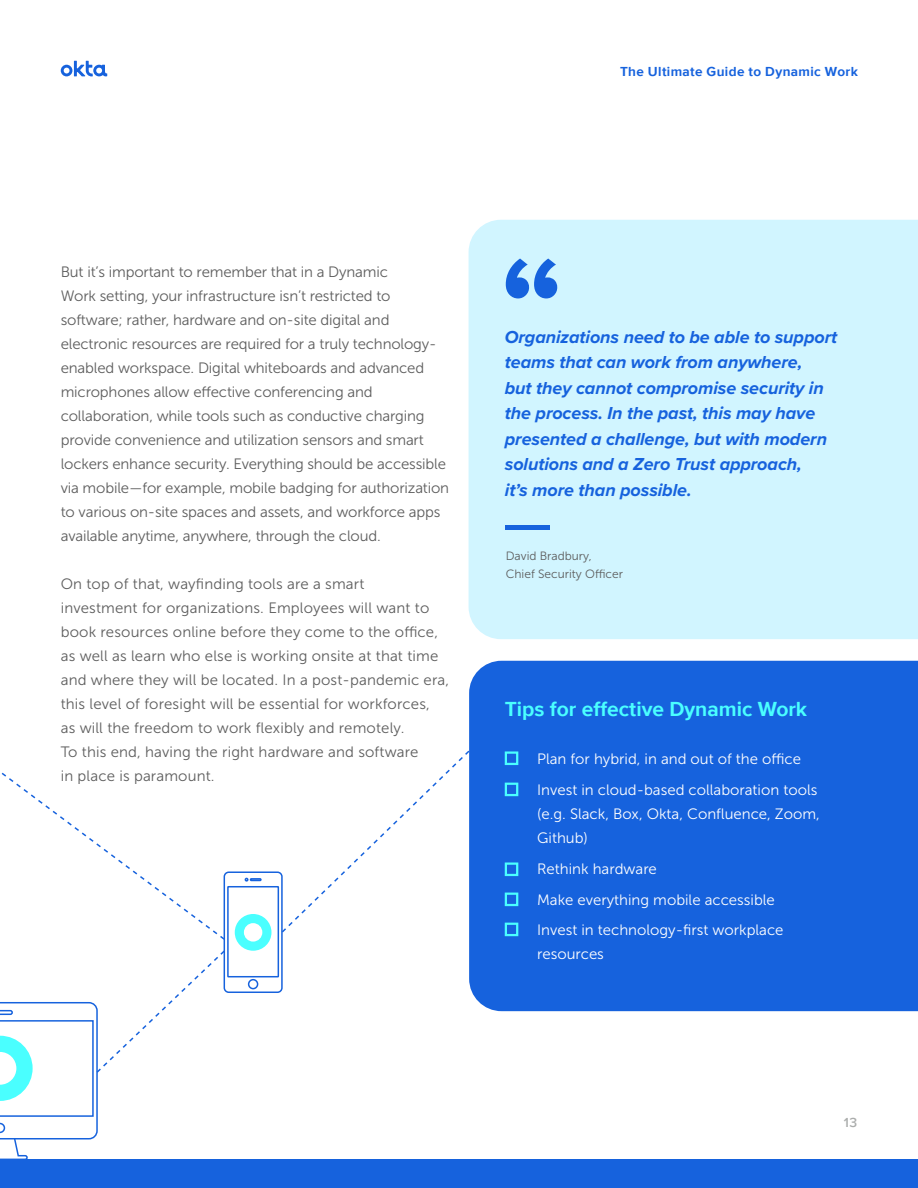
<style>
.page{position:relative;width:918px;height:1188px;background:#fff}
.page>*{position:absolute;margin:0;border:0;box-sizing:border-box;transform-origin:0 0}
.t1{font:700 21px "Proxima Nova";color:#4affff}
.t2{font:italic 700 18px/25.5px "Proxima Nova";letter-spacing:-.005em;color:#1662dd}
.t3{font:15px/24px "Museo Sans 300";letter-spacing:-.01em;color:#5d5d5d}
.t4{font:15px/24px "Museo Sans 300";letter-spacing:.01em;color:#5d5d5d}
.t5{font:15px/30.8px "Museo Sans 300";color:#fff}
.t6{font:700 13.5px "Proxima Nova";letter-spacing:.03em;color:#1662dd}
.t7{font:600 13.5px "Proxima Nova";color:#abadac}
.t8{font:12px/18px "Museo Sans 300";color:#5d5d5d}
</style>
<div class="page">
<svg style="left:61px;top:61px;width:46px;height:15px"></svg>
<div style="left:0;top:1160px;width:918px;height:28px;background:#1662dd"></div>
<div style="left:469px;top:661px;width:449px;height:350px;background:#1662dd"></div>
<div style="left:469px;top:220px;width:449px;height:419px;background:#d1f5ff"></div>
<svg style="left:506px;top:259px;width:51px;height:39px;background:#609cea"></svg>
<div style="left:506px;top:525px;width:44px;height:5px;background:#1662dd"></div>
<div style="left:505px;top:751px;width:13px;height:14px;border:2px solid #4affff"></div>
<div style="left:505px;top:783px;width:13px;height:13px;border:2px solid #4affff"></div>
<div style="left:505px;top:862px;width:13px;height:14px;border:2px solid #4affff"></div>
<div style="left:505px;top:893px;width:13px;height:13px;border:2px solid #4affff"></div>
<div style="left:505px;top:923px;width:13px;height:13px;border:2px solid #4affff"></div>
<svg style="left:0;top:1155px;width:28px;height:5px"></svg>
<div style="left:224px;top:871px;width:59px;height:122px;border:2px solid #1662dd;border-radius:4px"></div>
<svg style="left:245px;top:878px;width:17px;height:4px"></svg>
<div style="left:248px;top:979px;width:10px;height:10px;border:2px solid #1662dd;border-radius:50%"></div>
<div style="left:227px;top:886px;width:52px;height:91px;border:2px solid #1662dd"></div>
<svg style="left:235px;top:914px;width:36px;height:37px"></svg>
<svg style="left:0;top:949px;width:226px;height:190px"></svg>
<svg style="left:280px;top:743px;width:198px;height:191px"></svg>
<svg style="left:1px;top:772px;width:225px;height:169px"></svg>
<p class="t6" style="left:620px;top:64px;width:239px">The Ultimate Guide to Dynamic Work</p>
<p class="t3" style="left:61px;top:260px;width:390px">But it’s important to remember that in a Dynamic<br>Work setting, your infrastructure isn’t restricted to software; rather, hardware and on-site digital and electronic resources are required for a truly technology&shy;enabled workspace. Digital whiteboards and advanced microphones allow effective conferencing and collaboration, while tools such as conductive charging provide convenience and utilization sensors and smart lockers enhance security. Everything should be accessible via mobile—for example, mobile badging for authorization to various on-site spaces and assets, and workforce apps available anytime, anywhere, through the cloud.</p>
<p class="t4" style="left:61px;top:572px;width:390px">On top of that, wayfinding tools are a smart<br>investment for organizations. Employees will want to book resources online before they come to the office, as well as learn who else is working onsite at that time and where they will be located. In a post-pandemic era, this level of foresight will be essential for workforces,<br>as will the freedom to work flexibly and remotely.<br>To this end, having the right hardware and software<br>in place is paramount.</p>
<p class="t2" style="left:505px;top:323px;width:334px">Organizations need to be able to support teams that can work from anywhere,<br>but they cannot compromise security in the process. In the past, this may have presented a challenge, but with modern solutions and a Zero Trust approach,<br>it’s more than possible.</p>
<p class="t8" style="left:506px;top:547px;width:119px">David Bradbury,<br>Chief Security Officer</p>
<h1 class="t1" style="left:505px;top:697px;width:304px">Tips for effective Dynamic Work</h1>
<p class="t5" style="left:537px;top:744px;width:282px">Plan for hybrid, in and out of the office<br>Invest in cloud-based collaboration tools</p>
<p class="t5" style="left:537px;top:802px;width:284px;line-height:24px">(e.g. Slack, Box, Okta, Confluence, Zoom,<br>Github)</p>
<p class="t5" style="left:537px;top:853px;width:248px">Rethink hardware<br>Make everything mobile accessible<br>Invest in technology-first workplace</p>
<p class="t5" style="left:537px;top:939px;width:68px">resources</p>
<p class="t7" style="left:844px;top:1115px;width:15px">13</p>
</div>
